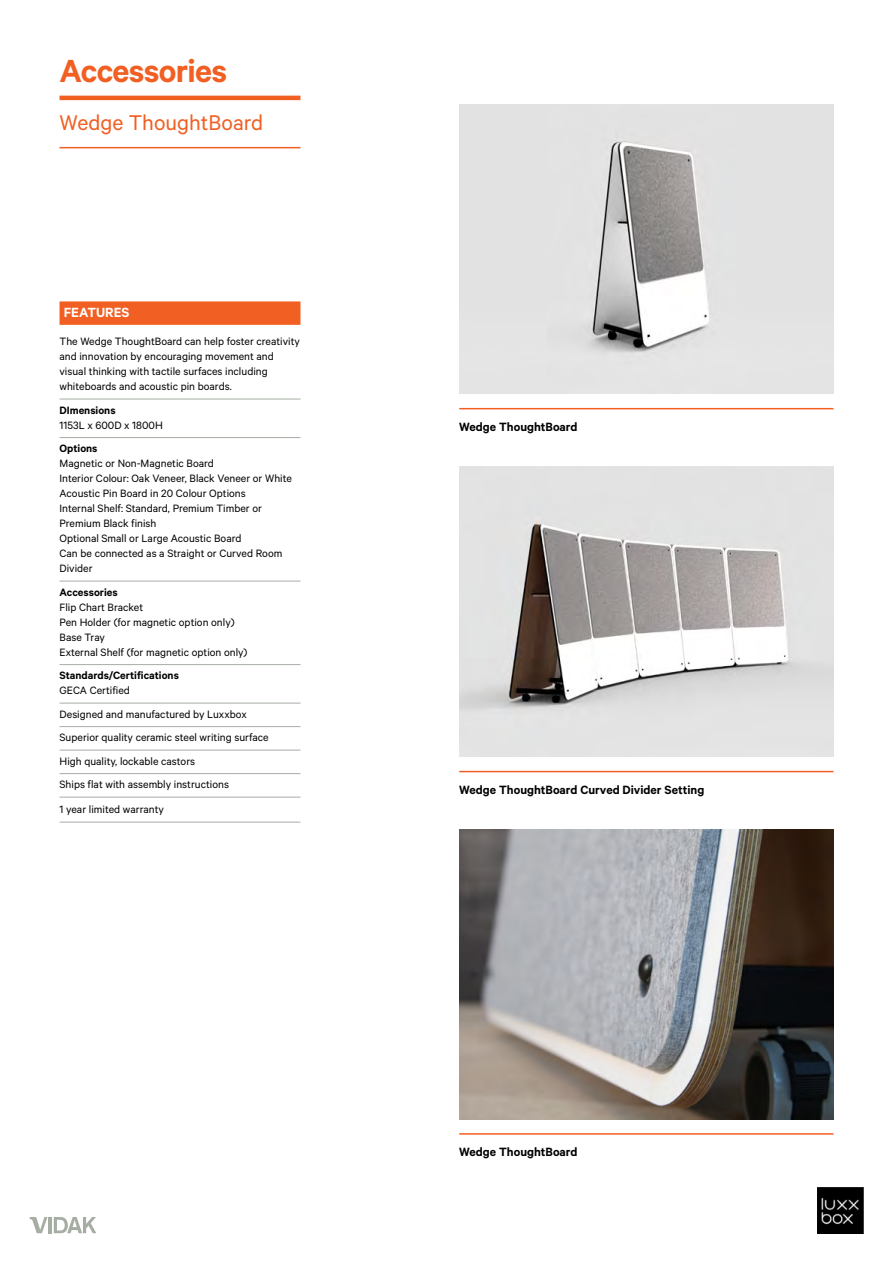
<style>
.page{position:relative;width:893px;height:1263px;background:#fff}
.page>*{position:absolute;margin:0;border:0;box-sizing:border-box;transform-origin:0 0}
.t1{font:600 36px "Calibre";letter-spacing:-.02em;color:#f15f22}
.t2{font:24px "Calibre";color:#f15f22}
.t3{font:600 15px "Calibre";color:#fff}
.t4{font:600 13.5px "Calibre";color:#000}
.t5{font:12px/15px "Calibre";color:#000}
.t6{font:600 12px "Calibre";color:#000}
</style>
<div class="page">
<hr style="left:48px;top:1217px;width:3px;height:16px;background:#a6aea4">
<svg style="left:54px;top:1217px;width:42px;height:16px"></svg>
<svg style="left:30px;top:1217px;width:18px;height:16px"></svg>
<img style="left:459px;top:467px;width:374px;height:289px">
<img style="left:459px;top:829px;width:374px;height:290px">
<hr style="left:459px;top:771px;width:374px;height:1px;background:#f15f22">
<hr style="left:459px;top:408px;width:374px;height:1px;background:#f15f22">
<hr style="left:459px;top:1133px;width:374px;height:2px;background:#f15f22">
<img style="left:546px;top:104px;width:200px;height:290px">
<img style="left:817px;top:1187px;width:46px;height:46px">
<div style="left:60px;top:301px;width:240px;height:24px;background:#f15f22"></div>
<hr style="left:60px;top:399px;width:240px;height:1px;background:#a6aea4">
<hr style="left:60px;top:437px;width:240px;height:1px;background:#a6aea4">
<hr style="left:60px;top:581px;width:240px;height:1px;background:#a6aea4">
<hr style="left:60px;top:664px;width:240px;height:1px;background:#a6aea4">
<hr style="left:60px;top:703px;width:240px;height:1px;background:#a6aea4">
<hr style="left:60px;top:726px;width:240px;height:1px;background:#a6aea4">
<hr style="left:60px;top:750px;width:240px;height:1px;background:#a6aea4">
<hr style="left:60px;top:773px;width:240px;height:1px;background:#a6aea4">
<hr style="left:60px;top:797px;width:240px;height:1px;background:#a6aea4">
<hr style="left:60px;top:822px;width:240px;height:1px;background:#a6aea4">
<hr style="left:60px;top:96px;width:240px;height:4px;background:#f15f22">
<hr style="left:60px;top:147px;width:240px;height:1px;background:#f15f22">
<h1 class="t1" style="left:60px;top:49px;width:169px">Accessories</h1>
<h2 class="t2" style="left:60px;top:108px;width:205px">Wedge ThoughtBoard</h2>
<p class="t3" style="left:64px;top:304px;width:67px">FEATURES</p>
<p class="t5" style="left:60px;top:333px;width:242px">The Wedge ThoughtBoard can help foster creativity and innovation by encouraging movement and visual thinking with tactile surfaces including whiteboards and acoustic pin boards.</p>
<p class="t6" style="left:60px;top:403px;width:58px">DImensions</p>
<p class="t5" style="left:60px;top:417px;width:105px">1153L x 600D x 1800H</p>
<p class="t6" style="left:60px;top:441px;width:40px">Options</p>
<p class="t5" style="left:60px;top:455px;width:234px">Magnetic or Non-Magnetic Board<br>Interior Colour: Oak Veneer, Black Veneer or White Acoustic Pin Board in 20 Colour Options<br>Internal Shelf: Standard, Premium Timber or Premium Black finish<br>Optional Small or Large Acoustic Board<br>Can be connected as a Straight or Curved Room Divider</p>
<p class="t6" style="left:60px;top:585px;width:60px">Accessories</p>
<p class="t5" style="left:60px;top:599px;width:189px">Flip Chart Bracket<br>Pen Holder (for magnetic option only)<br>Base Tray<br>External Shelf (for magnetic option only)</p>
<p class="t6" style="left:60px;top:668px;width:121px">Standards/Certifications</p>
<p class="t5" style="left:60px;top:678px;width:211px;line-height:23.5px">GECA Certified<br>Designed and manufactured by Luxxbox Superior quality ceramic steel writing surface High quality, lockable castors<br>Ships flat with assembly instructions</p>
<p class="t5" style="left:60px;top:802px;width:106px">1 year limited warranty</p>
<p class="t4" style="left:459px;top:418px;width:120px">Wedge ThoughtBoard</p>
<p class="t4" style="left:459px;top:781px;width:247px">Wedge ThoughtBoard Curved Divider Setting</p>
<p class="t4" style="left:459px;top:1144px;width:120px">Wedge ThoughtBoard</p>
</div>
